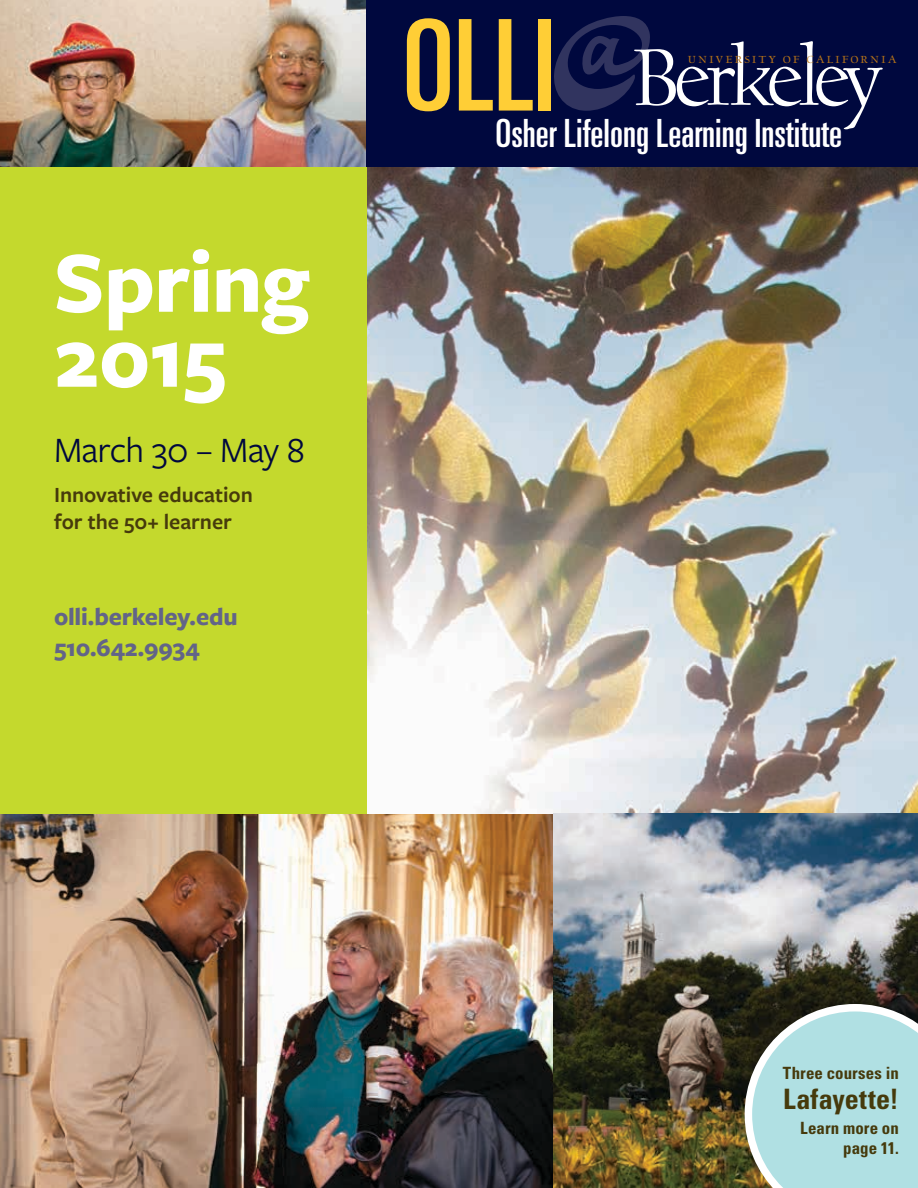
<style>
.page{position:relative;width:918px;height:1188px;background:#fff}
.page>*{position:absolute;margin:0;border:0;box-sizing:border-box;transform-origin:0 0}
.t1{font:ultra-condensed 126.75px "Univers";color:#ffce36}
.t2{font:91.2px "UC Berkeley OS";letter-spacing:-.055em;color:#fff}
.t3{font:700 90px/75px "Freight Sans Pro";letter-spacing:-.01em;color:#fff}
.t4{font:ultra-condensed 38.85px "Univers";color:#fff}
.t5{font:37.05px "Freight Sans Pro";letter-spacing:-.015em;color:#00083e}
.t6{font:700 condensed 28.2px "Univers";letter-spacing:.01em;color:#463a0c}
.t7{font:700 25.65px/30.8px "Freight Sans Pro";letter-spacing:-.01em;color:#626488}
.t8{font:600 22.5px/27px "Freight Sans Pro";color:#463a0c}
.t9{font:17.4px "UC Berkeley OS";letter-spacing:.14em;color:#b77418}
.t10{font:700 condensed 16.8px/19.5px "Univers";letter-spacing:.005em;color:#463a0c;text-align:right}
</style>
<div class="page">
<img style="left:0;top:813px;width:553px;height:375px">
<img style="left:367px;top:166px;width:551px;height:647px">
<div style="left:0;top:0;width:367px;height:813px;background:#c4d92d"></div>
<img style="left:553px;top:813px;width:365px;height:375px">
<svg style="left:745px;top:1004px;width:173px;height:184px"></svg>
<div style="left:366px;top:0;width:552px;height:166px;background:#00083e"></div>
<svg style="left:554px;top:16px;width:96px;height:95px"></svg>
<img style="left:0;top:0;width:365px;height:166px">
<h3 class="t3" style="left:54px;top:241px;width:257px">Spring<br>2015</h3>
<h3 class="t5" style="left:54px;top:425px;width:253px">March 30 – May 8</h3>
<p class="t8" style="left:54px;top:480px;width:200px">Innovative education for the 50+ learner</p>
<p class="t7" style="left:54px;top:600px;width:185px">olli.berkeley.edu<br>510.642.9934</p>
<h1 class="t1" style="left:403px;top:-7px;width:154px">OLLI</h1>
<h3 class="t4" style="left:496px;top:111px;width:348px">Osher Lifelong Learning Institute</h3>
<h2 class="t2" style="left:633px;top:33px;width:249px">Berkeley</h2>
<p class="t9" style="left:688px;top:50px;width:210px">university of california</p>
<p class="t10" style="left:783px;top:1063px;width:117px">Three courses in</p>
<p class="t6" style="left:783px;top:1082px;width:117px">Lafayette!</p>
<p class="t10" style="left:800px;top:1118px;width:100px">Learn more on page 11.</p>
</div>
